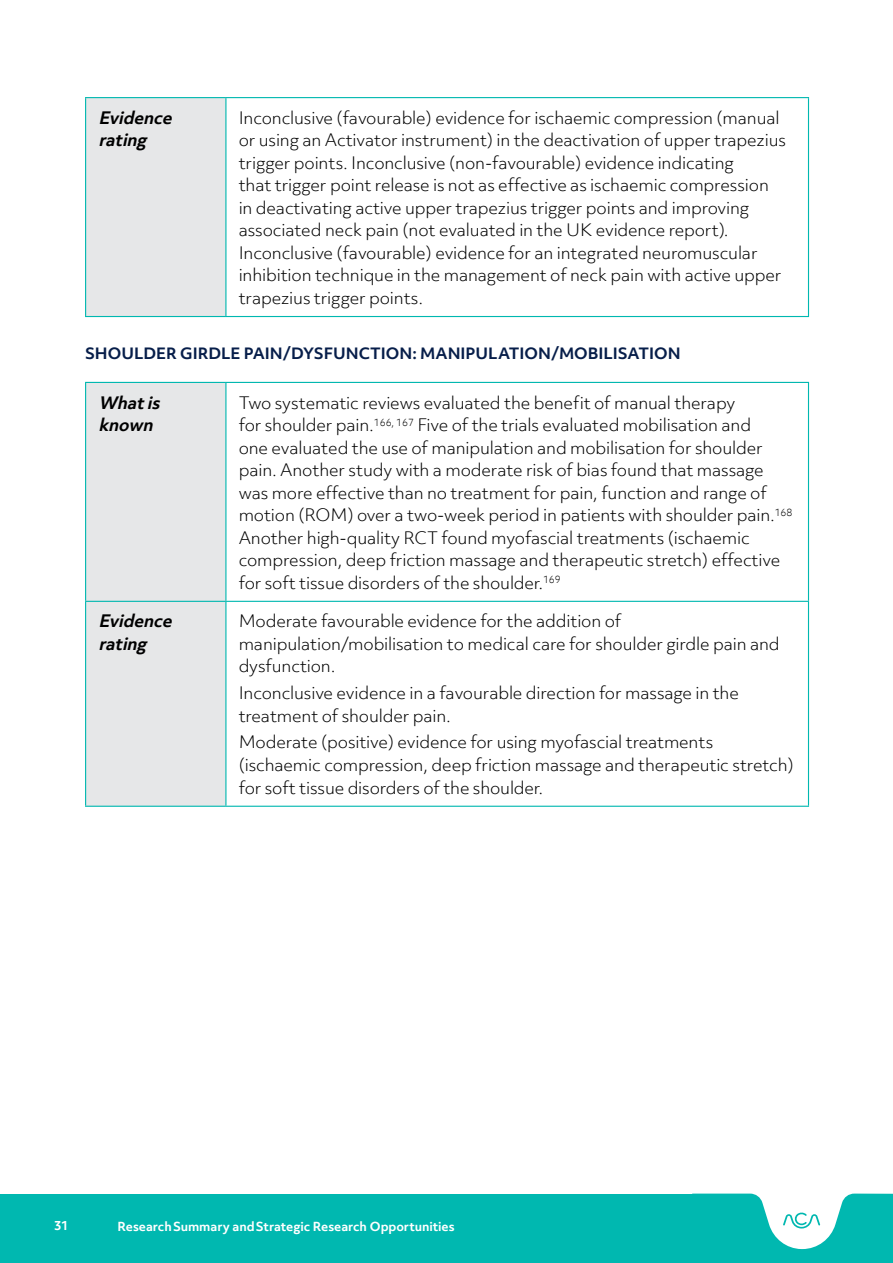
<style>
.page{position:relative;width:893px;height:1263px;background:#fff}
.page>*{position:absolute;margin:0;border:0;box-sizing:border-box;transform-origin:0 0}
.t1{font:300 16.5px/22.5px "Objektiv Mk 3";letter-spacing:-.01em;color:#000}
.t2{font:italic 700 16.5px/22.5px "Objektiv Mk 3";color:#000}
.t3{font:700 15px "Objektiv Mk 3";color:#071e4a}
.t4{font:700 12px "Objektiv Mk 3";letter-spacing:-.005em;color:#fff}
</style>
<div class="page">
<div style="left:0;top:1193px;width:704px;height:70px;background:#00b8b0"></div>
<svg style="left:692px;top:1193px;width:201px;height:70px"></svg>
<div style="left:86px;top:98px;width:140px;height:218px;background:#e6e7e8"></div>
<hr style="left:85px;top:98px;width:1px;height:218px;background:#00b8b0">
<hr style="left:85px;top:97px;width:141px;height:1px;background:#00b8b0">
<hr style="left:85px;top:316px;width:141px;height:1px;background:#00b8b0">
<hr style="left:225px;top:98px;width:1px;height:218px;background:#00b8b0">
<hr style="left:808px;top:98px;width:1px;height:218px;background:#00b8b0">
<hr style="left:226px;top:97px;width:583px;height:1px;background:#00b8b0">
<hr style="left:226px;top:316px;width:583px;height:1px;background:#00b8b0">
<div style="left:86px;top:383px;width:139px;height:423px;background:#e6e7e8"></div>
<hr style="left:85px;top:383px;width:1px;height:218px;background:#00b8b0">
<hr style="left:85px;top:602px;width:1px;height:204px;background:#00b8b0">
<hr style="left:85px;top:382px;width:141px;height:1px;background:#00b8b0">
<hr style="left:85px;top:601px;width:141px;height:1px;background:#00b8b0">
<hr style="left:85px;top:806px;width:141px;height:1px;background:#00b8b0">
<hr style="left:225px;top:383px;width:1px;height:218px;background:#00b8b0">
<hr style="left:225px;top:602px;width:1px;height:204px;background:#00b8b0">
<hr style="left:226px;top:382px;width:583px;height:1px;background:#00b8b0">
<hr style="left:808px;top:383px;width:1px;height:218px;background:#00b8b0">
<hr style="left:808px;top:602px;width:1px;height:204px;background:#00b8b0">
<hr style="left:226px;top:601px;width:583px;height:1px;background:#00b8b0">
<hr style="left:226px;top:806px;width:583px;height:1px;background:#00b8b0">
<p class="t2" style="left:98px;top:106px;width:80px">Evidence rating</p>
<p class="t1" style="left:239px;top:106px;width:549px">Inconclusive (favourable) evidence for ischaemic compression (manual or using an Activator instrument) in the deactivation of upper trapezius trigger points. Inconclusive (non-favourable) evidence indicating<br>that trigger point release is not as effective as ischaemic compression in deactivating active upper trapezius trigger points and improving associated neck pain (not evaluated in the UK evidence report).<br>Inconclusive (favourable) evidence for an integrated neuromuscular inhibition technique in the management of neck pain with active upper trapezius trigger points.</p>
<p class="t3" style="left:85px;top:343px;width:597px">SHOULDER GIRDLE PAIN/DYSFUNCTION: MANIPULATION/MOBILISATION</p>
<p class="t2" style="left:98px;top:391px;width:68px">Whatis known</p>
<p class="t1" style="left:239px;top:391px;width:555px">Two systematic reviews evaluated the benefit of manual therapy<br>for shoulder pain.<sup>166,</sup> <sup>167</sup> Five of the trials evaluated mobilisation and<br>one evaluated the use of manipulation and mobilisation for shoulder pain. Another study with a moderate risk of bias found that massage was more effective than no treatment for pain, function and range of motion (ROM) over a two-week period in patients with shoulder pain.<sup>168<br></sup>Another high-quality RCT found myofascial treatments (ischaemic compression, deep friction massage and therapeutic stretch) effective for soft tissue disorders of the shoulder.<sup>169</sup></p>
<p class="t2" style="left:98px;top:610px;width:80px">Evidence rating</p>
<p class="t1" style="left:239px;top:610px;width:542px">Moderate favourable evidence for the addition of manipulation/mobilisation to medical care for shoulder girdle pain and dysfunction.</p>
<p class="t1" style="left:239px;top:682px;width:502px">Inconclusive evidence in a favourable direction for massage in the treatment of shoulder pain.</p>
<p class="t1" style="left:239px;top:731px;width:557px">Moderate (positive) evidence for using myofascial treatments (ischaemic compression, deep friction massage and therapeutic stretch) for soft tissue disorders of the shoulder.</p>
<p class="t4" style="left:54px;top:1217px;width:16px">31</p>
<p class="t4" style="left:118px;top:1218px;width:338px">Research Summary and Strategic Research Opportunities</p>
</div>
